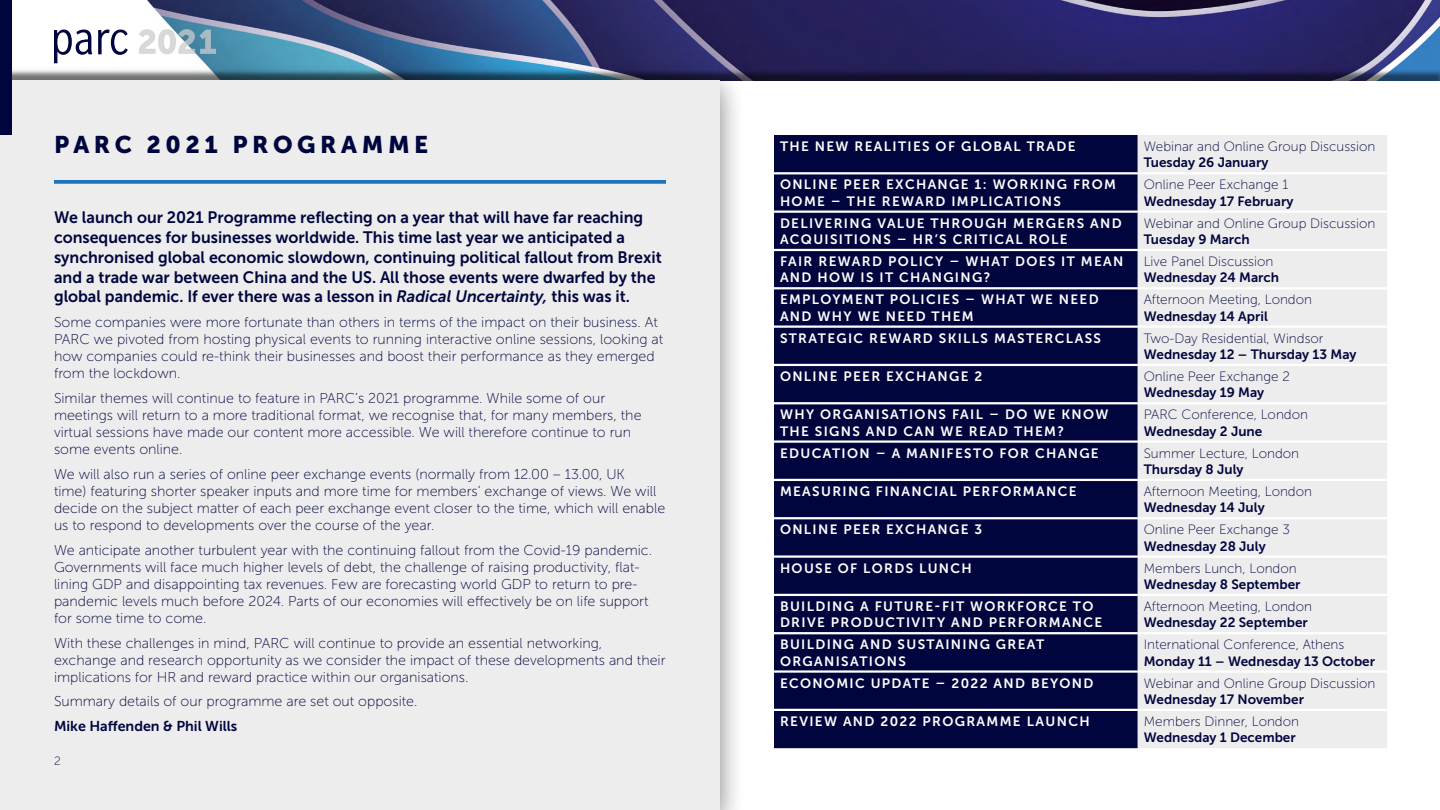
<style>
.page{position:relative;width:1440px;height:810px;background:#fff}
.page>*{position:absolute;margin:0;border:0;box-sizing:border-box;transform-origin:0 0}
.t1{font:24px "Museo Sans 900";letter-spacing:.19em;color:#00053e}
.t2{font:16.5px/19.8px "Museo Sans 700";color:#00053e}
.t3{font:14.25px/17.1px "Museo Sans 100";color:#00053e}
.t4{font:14.25px "Museo Sans 700";color:#00053e}
.t5{font:13.5px/16.2px "Museo Sans 700";letter-spacing:.1em;color:#fff}
.t6{font:13.5px "Museo Sans 100";color:#00053e}
.t7{font:13.5px "Museo Sans 700";color:#00053e}
.t8{font:12px "Museo Sans 100";color:#00053e}
.s1{font-style:italic}
</style>
<div class="page">
<img style="left:61px;top:0;width:1379px;height:69px">
<svg style="left:54px;top:30px;width:38px;height:33px"></svg>
<svg style="left:98px;top:30px;width:30px;height:25px"></svg>
<svg style="left:139px;top:29px;width:77px;height:25px"></svg>
<div style="left:0;top:69px;width:1440px;height:22px;background:#000;opacity:.5"></div>
<div style="left:0;top:81px;width:1440px;height:13px;background:#fff"></div>
<div style="left:0;top:63px;width:745px;height:747px;background:#000;opacity:.5"></div>
<div style="left:0;top:81px;width:720px;height:729px;background:#ededed"></div>
<div style="left:0;top:0;width:12px;height:135px;background:#00053e"></div>
<svg style="left:54px;top:180px;width:612px;height:4px;background:#287cbf"></svg>
<div style="left:774px;top:135px;width:364px;height:613px;background:#00053e"></div>
<div style="left:1138px;top:135px;width:249px;height:613px;background:#ededed"></div>
<hr style="left:774px;top:172px;width:364px;height:2px;background:#fff">
<hr style="left:1138px;top:172px;width:249px;height:2px;background:#fff">
<hr style="left:774px;top:211px;width:364px;height:2px;background:#fff">
<hr style="left:1138px;top:211px;width:249px;height:2px;background:#fff">
<hr style="left:774px;top:249px;width:364px;height:2px;background:#fff">
<hr style="left:1138px;top:249px;width:249px;height:2px;background:#fff">
<hr style="left:774px;top:287px;width:364px;height:2px;background:#fff">
<hr style="left:1138px;top:287px;width:249px;height:2px;background:#fff">
<hr style="left:774px;top:326px;width:364px;height:2px;background:#fff">
<hr style="left:1138px;top:326px;width:249px;height:2px;background:#fff">
<hr style="left:774px;top:364px;width:364px;height:2px;background:#fff">
<hr style="left:1138px;top:364px;width:249px;height:2px;background:#fff">
<hr style="left:774px;top:402px;width:364px;height:2px;background:#fff">
<hr style="left:1138px;top:402px;width:249px;height:2px;background:#fff">
<hr style="left:774px;top:440px;width:364px;height:3px;background:#fff">
<hr style="left:1138px;top:440px;width:249px;height:3px;background:#fff">
<hr style="left:774px;top:479px;width:364px;height:2px;background:#fff">
<hr style="left:1138px;top:479px;width:249px;height:2px;background:#fff">
<hr style="left:774px;top:517px;width:364px;height:2px;background:#fff">
<hr style="left:1138px;top:517px;width:249px;height:2px;background:#fff">
<hr style="left:774px;top:555px;width:364px;height:3px;background:#fff">
<hr style="left:1138px;top:555px;width:249px;height:3px;background:#fff">
<hr style="left:774px;top:594px;width:364px;height:2px;background:#fff">
<hr style="left:1138px;top:594px;width:249px;height:2px;background:#fff">
<hr style="left:774px;top:632px;width:364px;height:2px;background:#fff">
<hr style="left:1138px;top:632px;width:249px;height:2px;background:#fff">
<hr style="left:774px;top:670px;width:364px;height:3px;background:#fff">
<hr style="left:1138px;top:670px;width:249px;height:3px;background:#fff">
<hr style="left:774px;top:709px;width:364px;height:2px;background:#fff">
<hr style="left:1138px;top:709px;width:249px;height:2px;background:#fff">
<h1 class="t1" style="left:54px;top:131px;width:376px">PARC 2021 PROGRAMME</h1>
<p class="t2" style="left:54px;top:208px;width:609px">We launch our 2021 Programme reflecting on a year that will have far reaching consequences for businesses worldwide. This time last year we anticipated a synchronised global economic slowdown, continuing political fallout from Brexit and a trade war between China and the US. All those events were dwarfed by the global pandemic. If ever there was a lesson in <span class="s1">Radical Uncertainty,</span> this was it.</p>
<p class="t3" style="left:54px;top:314px;width:611px">Some companies were more fortunate than others in terms of the impact on their business. At PARC we pivoted from hosting physical events to running interactive online sessions, looking at how companies could re-think their businesses and boost their performance as they emerged from the lockdown.</p>
<p class="t3" style="left:54px;top:390px;width:589px">Similar themes will continue to feature in PARC’s 2021 programme. While some of our meetings will return to a more traditional format, we recognise that, for many members, the virtual sessions have made our content more accessible. We will therefore continue to run some events online.</p>
<p class="t3" style="left:54px;top:465px;width:613px">We will also run a series of online peer exchange events (normally from 12.00 – 13.00, UK<br>time) featuring shorter speaker inputs and more time for members’ exchange of views. We will decide on the subject matter of each peer exchange event closer to the time, which will enable us to respond to developments over the course of the year.</p>
<p class="t3" style="left:54px;top:541px;width:600px">We anticipate another turbulent year with the continuing fallout from the Covid-19 pandemic.<br>Governments will face much higher levels of debt, the challenge of raising productivity, flat&shy;lining GDP and disappointing tax revenues. Few are forecasting world GDP to return to pre&shy;pandemic levels much before 2024. Parts of our economies will effectively be on life support for some time to come.</p>
<p class="t3" style="left:54px;top:634px;width:613px">With these challenges in mind, PARC will continue to provide an essential networking, exchange and research opportunity as we consider the impact of these developments and their implications for HR and reward practice within our organisations.</p>
<p class="t3" style="left:54px;top:693px;width:365px">Summary details of our programme are set out opposite.</p>
<p class="t4" style="left:54px;top:718px;width:185px">Mike Haffenden &amp; Phil Wills</p>
<p class="t8" style="left:54px;top:755px;width:8px">2</p>
<p class="t5" style="left:780px;top:138px;width:297px">THE NEW REALITIES OF GLOBAL TRADE</p>
<p class="t6" style="left:1144px;top:139px;width:233px">Webinar and Online Group Discussion</p>
<p class="t7" style="left:1144px;top:155px;width:126px">Tuesday 26 January</p>
<p class="t5" style="left:780px;top:177px;width:338px">ONLINE PEER EXCHANGE 1: WORKING FROM<br>HOME – THE REWARD IMPLICATIONS</p>
<p class="t6" style="left:1144px;top:178px;width:146px">Online Peer Exchange 1</p>
<p class="t7" style="left:1144px;top:193px;width:151px">Wednesday 17 February</p>
<p class="t5" style="left:780px;top:215px;width:343px">DELIVERING VALUE THROUGH MERGERS AND<br>ACQUISITIONS – HR’S CRITICAL ROLE</p>
<p class="t6" style="left:1144px;top:216px;width:233px">Webinar and Online Group Discussion</p>
<p class="t7" style="left:1144px;top:232px;width:108px">Tuesday 9 March</p>
<p class="t5" style="left:780px;top:253px;width:345px">FAIR REWARD POLICY – WHAT DOES IT MEAN<br>AND HOW IS IT CHANGING?</p>
<p class="t6" style="left:1144px;top:254px;width:131px">Live Panel Discussion</p>
<p class="t7" style="left:1144px;top:270px;width:137px">Wednesday 24 March</p>
<p class="t5" style="left:780px;top:292px;width:320px">EMPLOYMENT POLICIES – WHAT WE NEED<br>AND WHY WE NEED THEM</p>
<p class="t6" style="left:1144px;top:293px;width:170px">Afternoon Meeting, London</p>
<p class="t7" style="left:1144px;top:308px;width:126px">Wednesday 14 April</p>
<p class="t5" style="left:780px;top:330px;width:323px">STRATEGIC REWARD SKILLS MASTERCLASS</p>
<p class="t6" style="left:1144px;top:331px;width:181px">Two-Day Residential, Windsor</p>
<p class="t7" style="left:1144px;top:347px;width:214px">Wednesday 12 – Thursday 13 May</p>
<p class="t5" style="left:780px;top:368px;width:204px">ONLINE PEER EXCHANGE 2</p>
<p class="t6" style="left:1144px;top:369px;width:148px">Online Peer Exchange 2</p>
<p class="t7" style="left:1144px;top:385px;width:122px">Wednesday 19 May</p>
<p class="t5" style="left:780px;top:407px;width:330px">WHY ORGANISATIONS FAIL – DO WE KNOW<br>THE SIGNS AND CAN WE READ THEM?</p>
<p class="t6" style="left:1144px;top:408px;width:166px">PARC Conference, London</p>
<p class="t7" style="left:1144px;top:423px;width:120px">Wednesday 2 June</p>
<p class="t5" style="left:780px;top:445px;width:320px">EDUCATION – A MANIFESTO FOR CHANGE</p>
<p class="t6" style="left:1144px;top:446px;width:157px">Summer Lecture, London</p>
<p class="t7" style="left:1144px;top:462px;width:101px">Thursday 8 July</p>
<p class="t5" style="left:780px;top:483px;width:298px">MEASURING FINANCIAL PERFORMANCE</p>
<p class="t6" style="left:1144px;top:484px;width:170px">Afternoon Meeting, London</p>
<p class="t7" style="left:1144px;top:500px;width:122px">Wednesday 14 July</p>
<p class="t5" style="left:780px;top:522px;width:204px">ONLINE PEER EXCHANGE 3</p>
<p class="t6" style="left:1144px;top:523px;width:148px">Online Peer Exchange 3</p>
<p class="t7" style="left:1144px;top:538px;width:123px">Wednesday 28 July</p>
<p class="t5" style="left:780px;top:560px;width:193px">HOUSE OF LORDS LUNCH</p>
<p class="t6" style="left:1144px;top:561px;width:154px">Members Lunch, London</p>
<p class="t7" style="left:1144px;top:577px;width:158px">Wednesday 8 September</p>
<p class="t5" style="left:780px;top:598px;width:324px">BUILDING A FUTURE-FIT WORKFORCE TO<br>DRIVE PRODUCTIVITY AND PERFORMANCE</p>
<p class="t6" style="left:1144px;top:599px;width:170px">Afternoon Meeting, London</p>
<p class="t7" style="left:1144px;top:615px;width:166px">Wednesday 22 September</p>
<p class="t5" style="left:780px;top:637px;width:266px">BUILDING AND SUSTAINING GREAT<br>ORGANISATIONS</p>
<p class="t6" style="left:1144px;top:638px;width:202px">International Conference, Athens</p>
<p class="t7" style="left:1144px;top:653px;width:233px">Monday 11 – Wednesday 13 October</p>
<p class="t5" style="left:780px;top:675px;width:315px">ECONOMIC UPDATE – 2022 AND BEYOND</p>
<p class="t6" style="left:1144px;top:676px;width:233px">Webinar and Online Group Discussion</p>
<p class="t7" style="left:1144px;top:692px;width:162px">Wednesday 17 November</p>
<p class="t5" style="left:780px;top:713px;width:311px">REVIEW AND 2022 PROGRAMME LAUNCH</p>
<p class="t6" style="left:1144px;top:714px;width:157px">Members Dinner, London</p>
<p class="t7" style="left:1144px;top:730px;width:153px">Wednesday 1 December</p>
</div>
